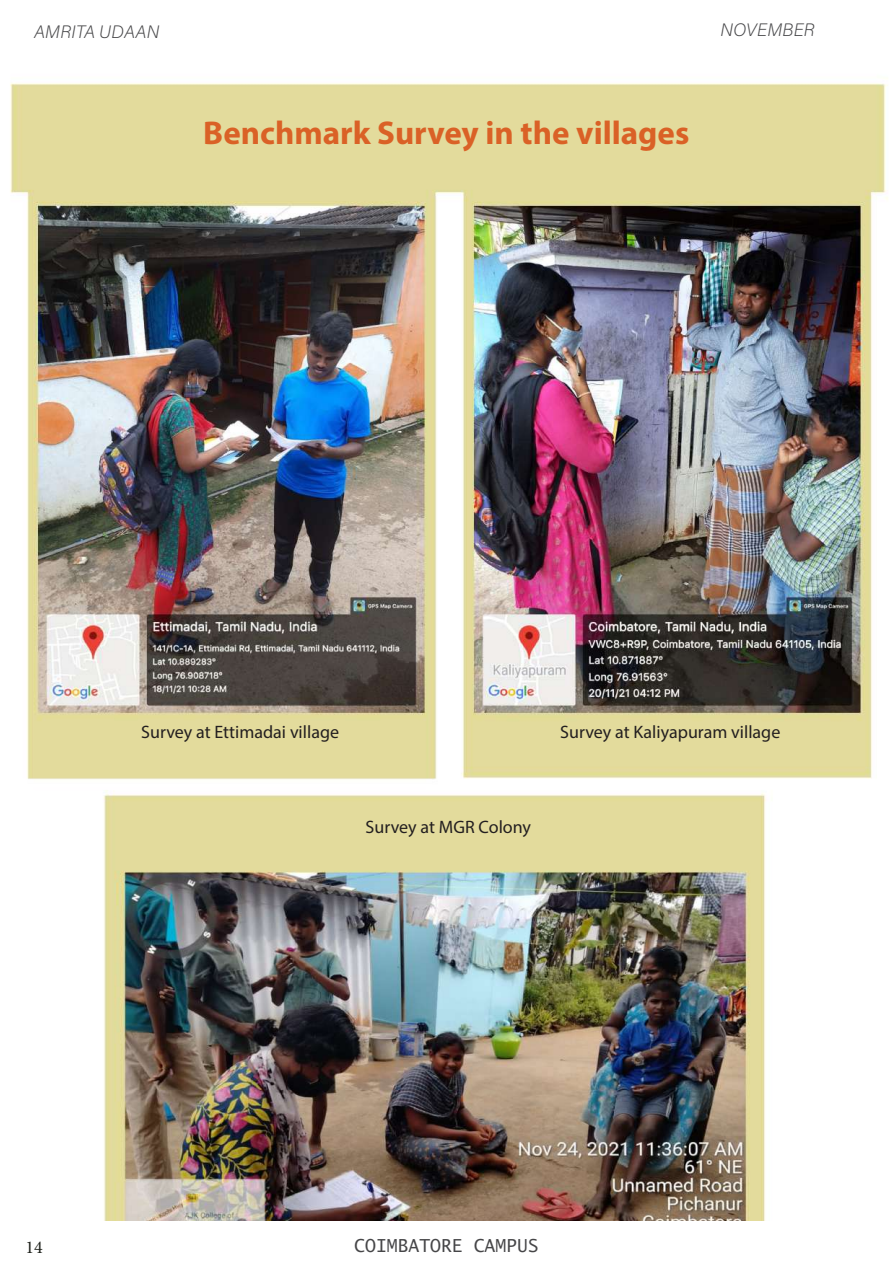
<style>
.page{position:relative;width:893px;height:1263px;background:#fff}
.page>*{position:absolute;margin:0;border:0;box-sizing:border-box;transform-origin:0 0}
.t1{font:700 33px "Myriad Pro";color:#da6126}
.t2{font:18px "Myriad Pro";color:#231f20}
.t3{font:18px "Acumin Variable Concept";letter-spacing:.01em;color:#464648}
.t4{font:18px "Lucida Sans Typewriter";color:#464648}
.t5{font:18px "Minion Pro";color:#1e211b}
</style>
<div class="page">
<img style="left:10px;top:78px;width:878px;height:1143px">
<p class="t3" style="left:34px;top:19px;width:127px">AMRITA UDAAN</p>
<p class="t3" style="left:720px;top:17px;width:96px">NOVEMBER</p>
<h1 class="t1" style="left:203px;top:112px;width:487px">Benchmark Survey in the villages</h1>
<p class="t2" style="left:141px;top:721px;width:199px">Survey at Ettimadai village</p>
<p class="t2" style="left:560px;top:721px;width:222px">Survey at Kaliyapuram village</p>
<p class="t2" style="left:366px;top:816px;width:167px">Survey at MGR Colony</p>
<p class="t5" style="left:26px;top:1235px;width:19px">14</p>
<p class="t4" style="left:354px;top:1235px;width:186px">COIMBATORE CAMPUS</p>
</div>
